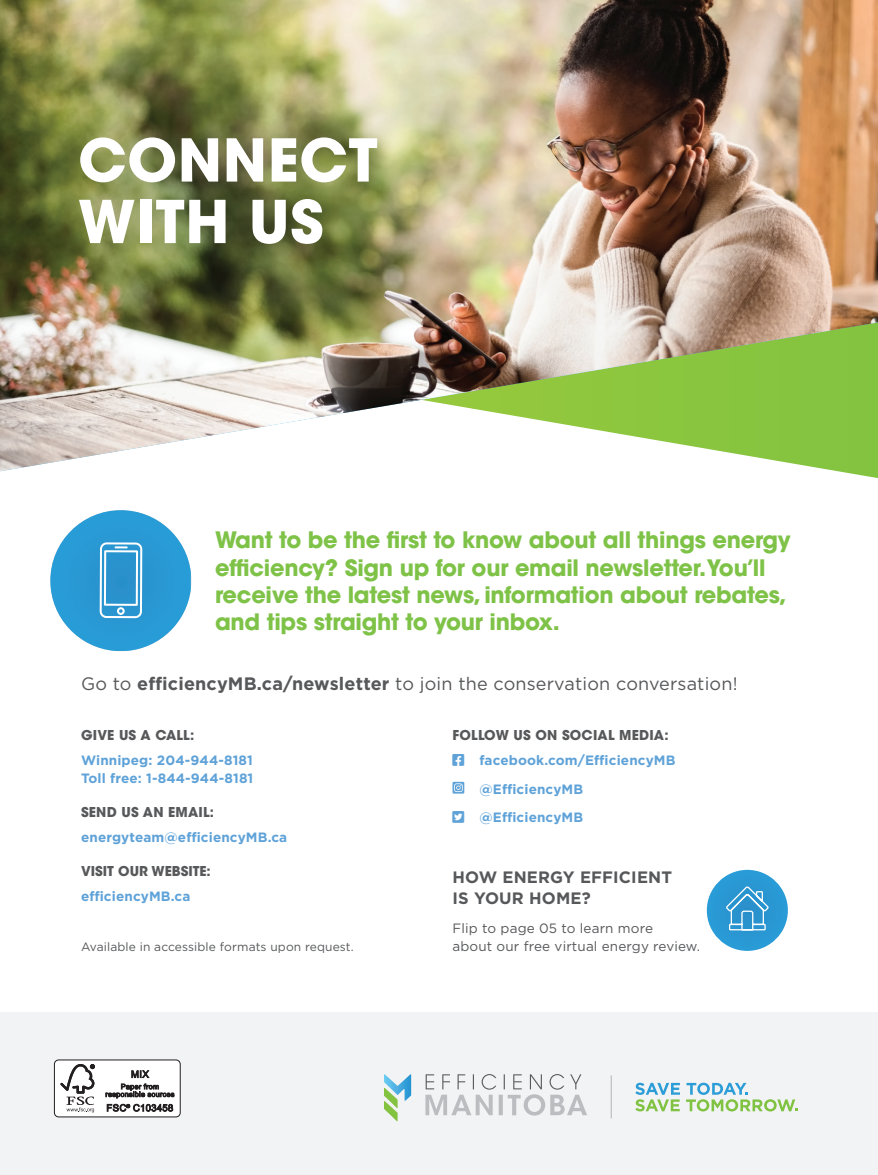
<style>
.page{position:relative;width:878px;height:1175px;background:#fff}
.page>*{position:absolute;margin:0;border:0;box-sizing:border-box;transform-origin:0 0}
.t1{font:700 58.5px/61.5px "ITC Avant Garde Std";letter-spacing:.01em;color:#fff}
.t2{font:700 22.5px/27px "ITC Avant Garde Std";letter-spacing:-.01em;color:#7ec247}
.intro{font:18px "Gotham";letter-spacing:.01em;color:#57585a}
.intro-2{font:700 16.5px/21px "Gotham";letter-spacing:.01em;color:#57585a}
.body{font:700 13.5px/18px "Gotham";letter-spacing:.01em;color:#5ea2d8}
.t3{font:700 13.5px "ITC Avant Garde Std";letter-spacing:.015em;color:#57585a}
.intro-3{font:13.5px/18px "Gotham";letter-spacing:.01em;color:#57585a}
.t4{font:12px "Gotham";letter-spacing:.01em;color:#57585a}
.s1{font-weight:700}
</style>
<div class="page">
<img style="left:0;top:0;width:878px;height:471px">
<div style="left:58px;top:116px;width:341px;height:150px;background:#231f20;opacity:.25"></div>
<div style="left:0;top:1012px;width:878px;height:162px;background:#f2f3f4"></div>
<svg style="left:452px;top:781px;width:12px;height:12px"></svg>
<svg style="left:454px;top:783px;width:8px;height:9px"></svg>
<div style="left:54px;top:1060px;width:126px;height:56px;background:#fff;border-radius:4px"></div>
<div style="left:54px;top:1059px;width:127px;height:58px;border:1px solid #231f20;border-radius:4px"></div>
<svg style="left:60px;top:1064px;width:35px;height:48px"></svg>
<svg style="left:105px;top:1070px;width:69px;height:41px"></svg>
<svg style="left:50px;top:510px;width:141px;height:141px"></svg>
<hr style="left:610px;top:1075px;width:2px;height:43px;background:#bcbdc0">
<svg style="left:635px;top:1082px;width:45px;height:29px"></svg>
<svg style="left:686px;top:1082px;width:111px;height:29px"></svg>
<svg style="left:425px;top:1074px;width:162px;height:41px"></svg>
<svg style="left:384px;top:1100px;width:13px;height:21px"></svg>
<img style="left:384px;top:1074px;width:27px;height:26px">
<div style="left:706px;top:869px;width:81px;height:81px;background:#2999d5;border-radius:40px"></div>
<svg style="left:726px;top:886px;width:43px;height:45px"></svg>
<h1 class="t1" style="left:78px;top:129px;width:301px">CONNECT<br>WITH US</h1>
<h3 class="t2" style="left:215px;top:526px;width:577px">Want to be the first to know about all things energy efficiency? Sign up for our email newsletter.You’ll receive the latest news, information about rebates, and tips straight to your inbox.</h3>
<p class="intro" style="left:81px;top:671px;width:658px">Go to <span class="s1">efficiencyMB.ca/newsletter</span> to join the conservation conversation!</p>
<h4 class="t3" style="left:81px;top:726px;width:115px">GIVE US A CALL:</h4>
<p class="body" style="left:81px;top:751px;width:174px">Winnipeg: 204-944-8181<br>Toll free: 1-844-944-8181</p>
<h4 class="t3" style="left:81px;top:803px;width:135px">SEND US AN EMAIL:</h4>
<p class="body" style="left:81px;top:828px;width:208px">energyteam@efficiencyMB.ca</p>
<h4 class="t3" style="left:81px;top:862px;width:131px">VISIT OUR WEBSITE:</h4>
<p class="body" style="left:81px;top:887px;width:111px">efficiencyMB.ca</p>
<p class="t4" style="left:81px;top:939px;width:274px">Available in accessible formats upon request.</p>
<h4 class="t3" style="left:452px;top:726px;width:217px">FOLLOW US ON SOCIAL MEDIA:</h4>
<p class="body" style="left:452px;top:751px;width:224px">□□▲❑◆ facebook.com/EfficiencyMB</p>
<p class="body" style="left:479px;top:779px;width:105px">@EfficiencyMB</p>
<p class="body" style="left:452px;top:808px;width:132px">▼▼▼▲❑◆ @EfficiencyMB</p>
<p class="intro-2" style="left:452px;top:866px;width:221px">HOW ENERGY EFFICIENT<br>IS YOUR HOME?</p>
<p class="intro-3" style="left:452px;top:918px;width:249px">Flip to page 05 to learn more<br>about our free virtual energy review.</p>
</div>
